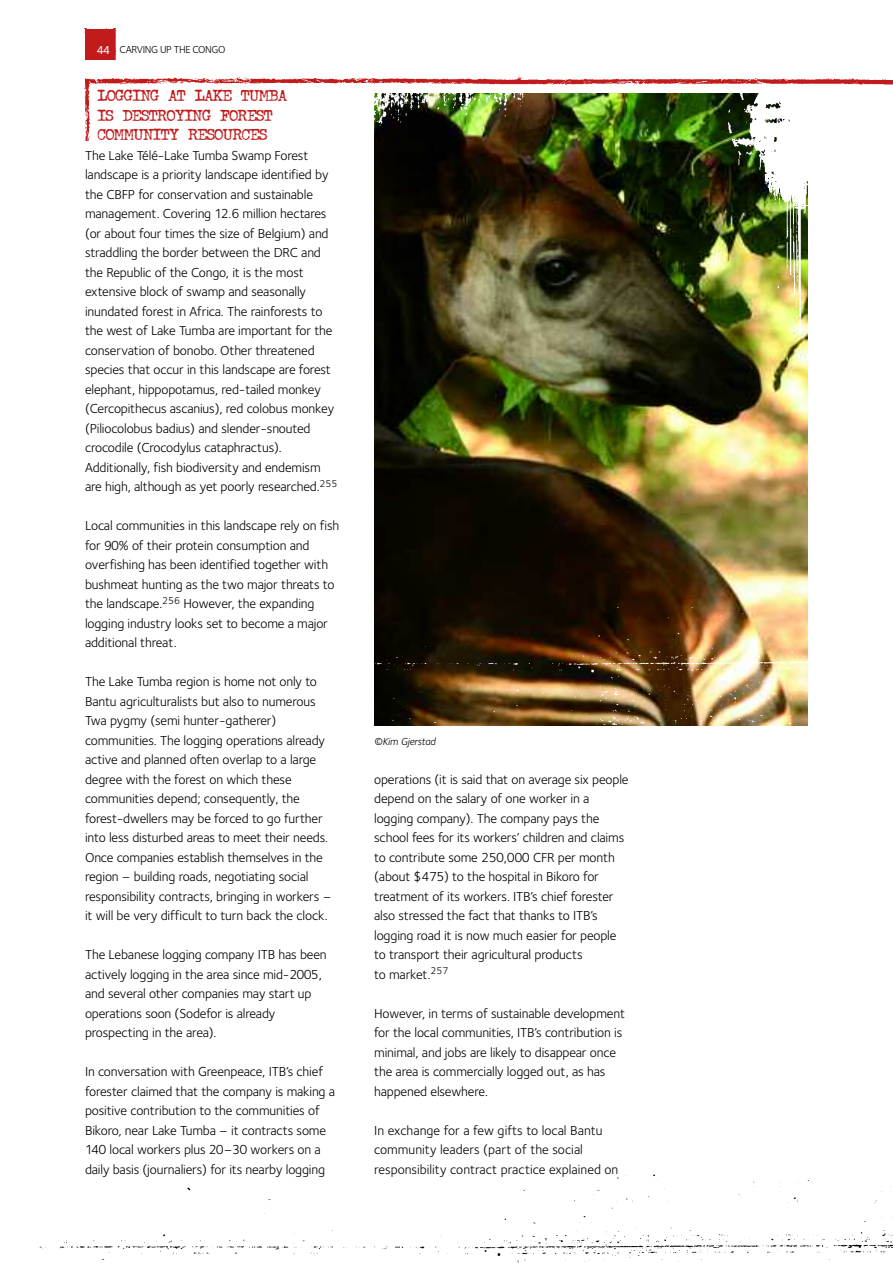
<style>
.page{position:relative;width:893px;height:1263px;background:#fff}
.page>*{position:absolute;margin:0;border:0;box-sizing:border-box;transform-origin:0 0}
.t1{font:700 15px/19.5px "John Doe";color:#c11b1b}
.t2{font:13.5px/19.5px "Foundry Sterling";letter-spacing:-.01em;color:#000}
.t3{font:10.5px "Foundry Sterling";letter-spacing:-.035em;color:#000}
.t4{font:italic 10.5px "Foundry Sterling";letter-spacing:-.01em;color:#000}
.s1{font-weight:500;font-size:12px;color:#fff}
</style>
<div class="page">
<img style="left:374px;top:93px;width:434px;height:632px">
<div style="left:85px;top:30px;width:30px;height:30px;background:#c11b1b"></div>
<img style="left:85px;top:28px;width:30px;height:2px">
<img style="left:113px;top:29px;width:4px;height:31px">
<img style="left:85px;top:86px;width:6px;height:54px">
<img style="left:374px;top:93px;width:153px;height:42px">
<img style="left:710px;top:93px;width:98px;height:241px">
<img style="left:85px;top:75px;width:808px;height:11px">
<img style="left:374px;top:604px;width:434px;height:120px">
<img style="left:39px;top:1174px;width:854px;height:89px">
<p class="t3" style="left:96px;top:46px;width:131px"><span class="s1">44</span> CARVING UP THE CONGO</p>
<p class="t1" style="left:98px;top:86px;width:190px">LOGGING AT LAKE TUMBA<br>IS DESTROYING FOREST<br>COMMUNITY RESOURCES</p>
<p class="t2" style="left:85px;top:146px;width:254px">The Lake Télé-Lake Tumba Swamp Forest landscape is a priority landscape identified by the CBFP for conservation and sustainable management. Covering 12.6 million hectares (or about four times the size of Belgium) and straddling the border between the DRC and the Republic of the Congo, it is the most extensive block of swamp and seasonally inundated forest in Africa. The rainforests to the west of Lake Tumba are important for the conservation of bonobo. Other threatened species that occur in this landscape are forest elephant, hippopotamus, red-tailed monkey (Cercopithecus ascanius), red colobus monkey (Piliocolobus badius) and slender-snouted crocodile (Crocodylus cataphractus).<br>Additionally, fish biodiversity and endemism are high, although as yet poorly researched.<sup>255</sup></p>
<p class="t2" style="left:85px;top:517px;width:256px">Local communities in this landscape rely on fish for 90% of their protein consumption and overfishing has been identified together with bushmeat hunting as the two major threats to the landscape.<sup>256</sup> However, the expanding logging industry looks set to become a major additional threat.</p>
<p class="t2" style="left:85px;top:673px;width:248px">The Lake Tumba region is home not only to Bantu agriculturalists but also to numerous Twa pygmy (semi hunter-gatherer) communities. The logging operations already active and planned often overlap to a large degree with the forest on which these communities depend; consequently, the forest-dwellers may be forced to go further into less disturbed areas to meet their needs.<br>Once companies establish themselves in the region – building roads, negotiating social responsibility contracts, bringing in workers – it will be very difficult to turn back the clock.</p>
<p class="t2" style="left:85px;top:946px;width:243px">The Lebanese logging company ITB has been actively logging in the area since mid-2005, and several other companies may start up operations soon (Sodefor is already prospecting in the area).</p>
<p class="t2" style="left:85px;top:1063px;width:252px">In conversation with Greenpeace, ITB’s chief forester claimed that the company is making a positive contribution to the communities of Bikoro, near Lake Tumba – it contracts some 140 local workers plus 20–30 workers on a daily basis (journaliers) for its nearby logging</p>
<p class="t4" style="left:374px;top:737px;width:63px">©Kim Gjerstad</p>
<p class="t2" style="left:374px;top:770px;width:256px">operations (it is said that on average six people depend on the salary of one worker in a logging company). The company pays the school fees for its workers’ children and claims to contribute some 250,000 CFR per month (about $475) to the hospital in Bikoro for treatment of its workers. ITB’s chief forester also stressed the fact that thanks to ITB’s logging road it is now much easier for people to transport their agricultural products<br>to market.<sup>257</sup></p>
<p class="t2" style="left:374px;top:1004px;width:252px">However, in terms of sustainable development for the local communities, ITB’s contribution is minimal, and jobs are likely to disappear once the area is commercially logged out, as has happened elsewhere.</p>
<p class="t2" style="left:374px;top:1121px;width:246px">In exchange for a few gifts to local Bantu community leaders (part of the social responsibility contract practice explained on</p>
</div>
